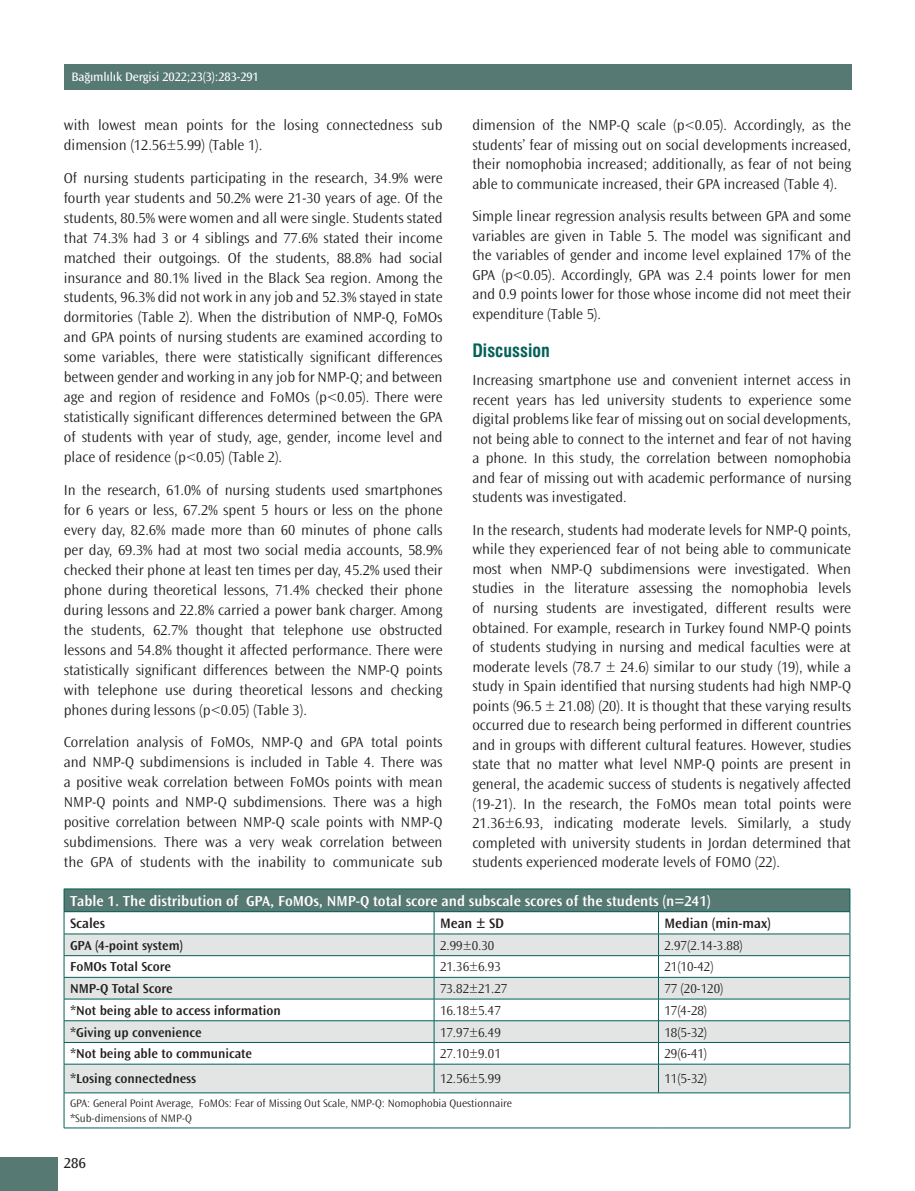
<style>
.page{position:relative;width:915px;height:1191px;background:#fff}
.page>*{position:absolute;margin:0;border:0;box-sizing:border-box;transform-origin:0 0}
.ARA_BASLIK{font:18px "Swiss Condensed Bold Tr";color:#046058}
.YAZI{font:300 15px/20px "Ocean Sans Std";color:#231f20;text-align:justify}
.TABLO-BASI{font:600 15px "Ocean Sans Std";color:#fff}
.t1{font:15px "Ocean Sans Std";color:#231f20}
.TABLO-ARA{font:600 14.25px "Ocean Sans Std";color:#231f20}
.TABLO-YAZI{font:600 13.5px "Ocean Sans Std";color:#231f20}
.TABLO-YAZI-2{font:300 13.5px "Ocean Sans Std";color:#231f20}
.t2{font:12.75px "Ocean Sans Std";letter-spacing:-.01em;color:#fff}
.TABLO-ALTI{font:300 11.25px/15px "Ocean Sans Std";color:#231f20}
</style>
<div class="page">
<div style="left:0;top:1157px;width:57px;height:34px;background:#577974"></div>
<div style="left:64px;top:64px;width:786px;height:25px;background:#577974"></div>
<div style="left:64px;top:889px;width:785px;height:22px;background:#577974"></div>
<svg style="left:65px;top:934px;width:784px;height:158px;fill:#e2e5e4"></svg>
<hr style="left:849px;top:1093px;width:1px;height:34px;background:#046058">
<hr style="left:64px;top:888px;width:370px;height:1px;background:#046058">
<hr style="left:434px;top:888px;width:224px;height:1px;background:#046058">
<hr style="left:658px;top:888px;width:191px;height:1px;background:#046058">
<hr style="left:64px;top:911px;width:370px;height:1px;background:#046058">
<hr style="left:434px;top:911px;width:224px;height:1px;background:#046058">
<hr style="left:658px;top:911px;width:191px;height:1px;background:#046058">
<hr style="left:64px;top:933px;width:370px;height:1px;background:#046058">
<hr style="left:434px;top:933px;width:224px;height:1px;background:#046058">
<hr style="left:658px;top:933px;width:191px;height:1px;background:#046058">
<hr style="left:64px;top:955px;width:370px;height:1px;background:#046058">
<hr style="left:434px;top:955px;width:224px;height:1px;background:#046058">
<hr style="left:658px;top:955px;width:191px;height:1px;background:#046058">
<hr style="left:64px;top:977px;width:370px;height:1px;background:#046058">
<hr style="left:434px;top:977px;width:224px;height:1px;background:#046058">
<hr style="left:658px;top:977px;width:191px;height:1px;background:#046058">
<hr style="left:64px;top:998px;width:370px;height:1px;background:#046058">
<hr style="left:434px;top:998px;width:224px;height:1px;background:#046058">
<hr style="left:658px;top:998px;width:191px;height:1px;background:#046058">
<hr style="left:64px;top:1020px;width:370px;height:1px;background:#046058">
<hr style="left:434px;top:1020px;width:224px;height:1px;background:#046058">
<hr style="left:658px;top:1020px;width:191px;height:1px;background:#046058">
<hr style="left:64px;top:1042px;width:370px;height:1px;background:#046058">
<hr style="left:434px;top:1042px;width:224px;height:1px;background:#046058">
<hr style="left:658px;top:1042px;width:191px;height:1px;background:#046058">
<hr style="left:64px;top:1093px;width:1px;height:34px;background:#046058">
<hr style="left:64px;top:1127px;width:370px;height:1px;background:#046058">
<hr style="left:434px;top:1127px;width:224px;height:1px;background:#046058">
<hr style="left:658px;top:1127px;width:191px;height:1px;background:#046058">
<hr style="left:64px;top:1064px;width:370px;height:1px;background:#046058">
<svg style="left:64px;top:889px;width:1px;height:203px"></svg>
<hr style="left:434px;top:1064px;width:224px;height:1px;background:#046058">
<hr style="left:658px;top:1064px;width:191px;height:1px;background:#046058">
<svg style="left:849px;top:889px;width:1px;height:203px"></svg>
<hr style="left:64px;top:1092px;width:370px;height:1px;background:#046058">
<hr style="left:434px;top:1092px;width:224px;height:1px;background:#046058">
<hr style="left:658px;top:1092px;width:191px;height:1px;background:#046058">
<svg style="left:433px;top:912px;width:1px;height:180px"></svg>
<svg style="left:658px;top:912px;width:1px;height:180px"></svg>
<p class="t2" style="left:71px;top:70px;width:189px">Bağımlılık Dergisi 2022;23(3):283-291</p>
<p class="YAZI" style="left:64px;top:115px;width:380px">with lowest mean points for the losing connectedness sub dimension (12.56±5.99) (Table 1).</p>
<p class="YAZI" style="left:64px;top:168px;width:380px">Of nursing students participating in the research, 34.9% were fourth year students and 50.2% were 21-30 years of age. Of the students, 80.5% were women and all were single. Students stated that 74.3% had 3 or 4 siblings and 77.6% stated their income matched their outgoings. Of the students, 88.8% had social insurance and 80.1% lived in the Black Sea region. Among the students, 96.3% did not work in any job and 52.3% stayed in state dormitories (Table 2). When the distribution of NMP-Q, FoMOs and GPA points of nursing students are examined according to some variables, there were statistically significant differences between gender and working in any job for NMP-Q; and between age and region of residence and FoMOs (p&lt;0.05). There were statistically significant differences determined between the GPA of students with year of study, age, gender, income level and place of residence (p&lt;0.05) (Table 2).</p>
<p class="YAZI" style="left:64px;top:480px;width:380px">In the research, 61.0% of nursing students used smartphones for 6 years or less, 67.2% spent 5 hours or less on the phone every day, 82.6% made more than 60 minutes of phone calls per day, 69.3% had at most two social media accounts, 58.9% checked their phone at least ten times per day, 45.2% used their phone during theoretical lessons, 71.4% checked their phone during lessons and 22.8% carried a power bank charger. Among the students, 62.7% thought that telephone use obstructed lessons and 54.8% thought it affected performance. There were statistically significant differences between the NMP-Q points with telephone use during theoretical lessons and checking phones during lessons (p&lt;0.05) (Table 3).</p>
<p class="YAZI" style="left:64px;top:732px;width:380px">Correlation analysis of FoMOs, NMP-Q and GPA total points and NMP-Q subdimensions is included in Table 4. There was a positive weak correlation between FoMOs points with mean NMP-Q points and NMP-Q subdimensions. There was a high positive correlation between NMP-Q scale points with NMP-Q subdimensions. There was a very weak correlation between the GPA of students with the inability to communicate sub</p>
<p class="YAZI" style="left:472px;top:115px;width:380px;line-height:19.5px">dimension of the NMP-Q scale (p&lt;0.05). Accordingly, as the students’ fear of missing out on social developments increased, their nomophobia increased; additionally, as fear of not being able to communicate increased, their GPA increased (Table 4).</p>
<p class="YAZI" style="left:472px;top:206px;width:380px;line-height:19.5px">Simple linear regression analysis results between GPA and some variables are given in Table 5. The model was significant and the variables of gender and income level explained 17% of the GPA (p&lt;0.05). Accordingly, GPA was 2.4 points lower for men and 0.9 points lower for those whose income did not meet their expenditure (Table 5).</p>
<p class="ARA_BASLIK" style="left:472px;top:339px;width:79px">Discussion</p>
<p class="YAZI" style="left:472px;top:370px;width:380px;line-height:19.5px">Increasing smartphone use and convenient internet access in recent years has led university students to experience some digital problems like fear of missing out on social developments, not being able to connect to the internet and fear of not having a phone. In this study, the correlation between nomophobia and fear of missing out with academic performance of nursing students was investigated.</p>
<p class="YAZI" style="left:472px;top:520px;width:380px;line-height:19.5px">In the research, students had moderate levels for NMP-Q points, while they experienced fear of not being able to communicate most when NMP-Q subdimensions were investigated. When studies in the literature assessing the nomophobia levels of nursing students are investigated, different results were obtained. For example, research in Turkey found NMP-Q points of students studying in nursing and medical faculties were at moderate levels (78.7 ± 24.6) similar to our study (19), while a study in Spain identified that nursing students had high NMP-Q points (96.5 ± 21.08) (20). It is thought that these varying results occurred due to research being performed in different countries and in groups with different cultural features. However, studies state that no matter what level NMP-Q points are present in general, the academic success of students is negatively affected (19-21). In the research, the FoMOs mean total points were 21.36±6.93, indicating moderate levels. Similarly, a study completed with university students in Jordan determined that students experienced moderate levels of FOMO (22).</p>
<p class="TABLO-BASI" style="left:70px;top:892px;width:642px">Table 1. The distribution of GPA, FoMOs, NMP-Q total score and subscale scores of the students (n=241)</p>
<p class="TABLO-ARA" style="left:70px;top:915px;width:36px">Scales</p>
<p class="TABLO-ARA" style="left:440px;top:915px;width:65px">Mean ± SD</p>
<p class="TABLO-ARA" style="left:664px;top:915px;width:108px">Median (min-max)</p>
<p class="TABLO-YAZI" style="left:70px;top:937px;width:114px">GPA (4-point system)</p>
<p class="TABLO-YAZI-2" style="left:440px;top:937px;width:56px">2.99±0.30</p>
<p class="TABLO-YAZI-2" style="left:664px;top:937px;width:80px">2.97(2.14-3.88)</p>
<p class="TABLO-YAZI" style="left:70px;top:959px;width:103px">FoMOs Total Score</p>
<p class="TABLO-YAZI-2" style="left:440px;top:959px;width:62px">21.36±6.93</p>
<p class="TABLO-YAZI-2" style="left:664px;top:959px;width:51px">21(10-42)</p>
<p class="TABLO-YAZI" style="left:70px;top:981px;width:104px">NMP-Q Total Score</p>
<p class="TABLO-YAZI-2" style="left:440px;top:981px;width:69px">73.82±21.27</p>
<p class="TABLO-YAZI-2" style="left:664px;top:981px;width:60px">77 (20-120)</p>
<p class="TABLO-YAZI" style="left:70px;top:1002px;width:212px">*Not being able to access information</p>
<p class="TABLO-YAZI-2" style="left:440px;top:1003px;width:62px">16.18±5.47</p>
<p class="TABLO-YAZI-2" style="left:664px;top:1003px;width:44px">17(4-28)</p>
<p class="TABLO-YAZI" style="left:70px;top:1024px;width:133px">*Giving up convenience</p>
<p class="TABLO-YAZI-2" style="left:440px;top:1024px;width:62px">17.97±6.49</p>
<p class="TABLO-YAZI-2" style="left:664px;top:1024px;width:44px">18(5-32)</p>
<p class="TABLO-YAZI" style="left:70px;top:1046px;width:183px">*Not being able to communicate</p>
<p class="TABLO-YAZI-2" style="left:440px;top:1046px;width:62px">27.10±9.01</p>
<p class="TABLO-YAZI-2" style="left:664px;top:1046px;width:44px">29(6-41)</p>
<p class="TABLO-YAZI" style="left:70px;top:1071px;width:128px">*Losing connectedness</p>
<p class="TABLO-YAZI-2" style="left:440px;top:1071px;width:62px">12.56±5.99</p>
<p class="TABLO-YAZI-2" style="left:664px;top:1071px;width:44px">11(5-32)</p>
<p class="TABLO-ALTI" style="left:70px;top:1096px;width:443px">GPA: General Point Average, FoMOs: Fear of Missing Out Scale, NMP-Q: Nomophobia Questionnaire *Sub-dimensions of NMP-Q</p>
<p class="t1" style="left:64px;top:1154px;width:24px">286</p>
</div>
